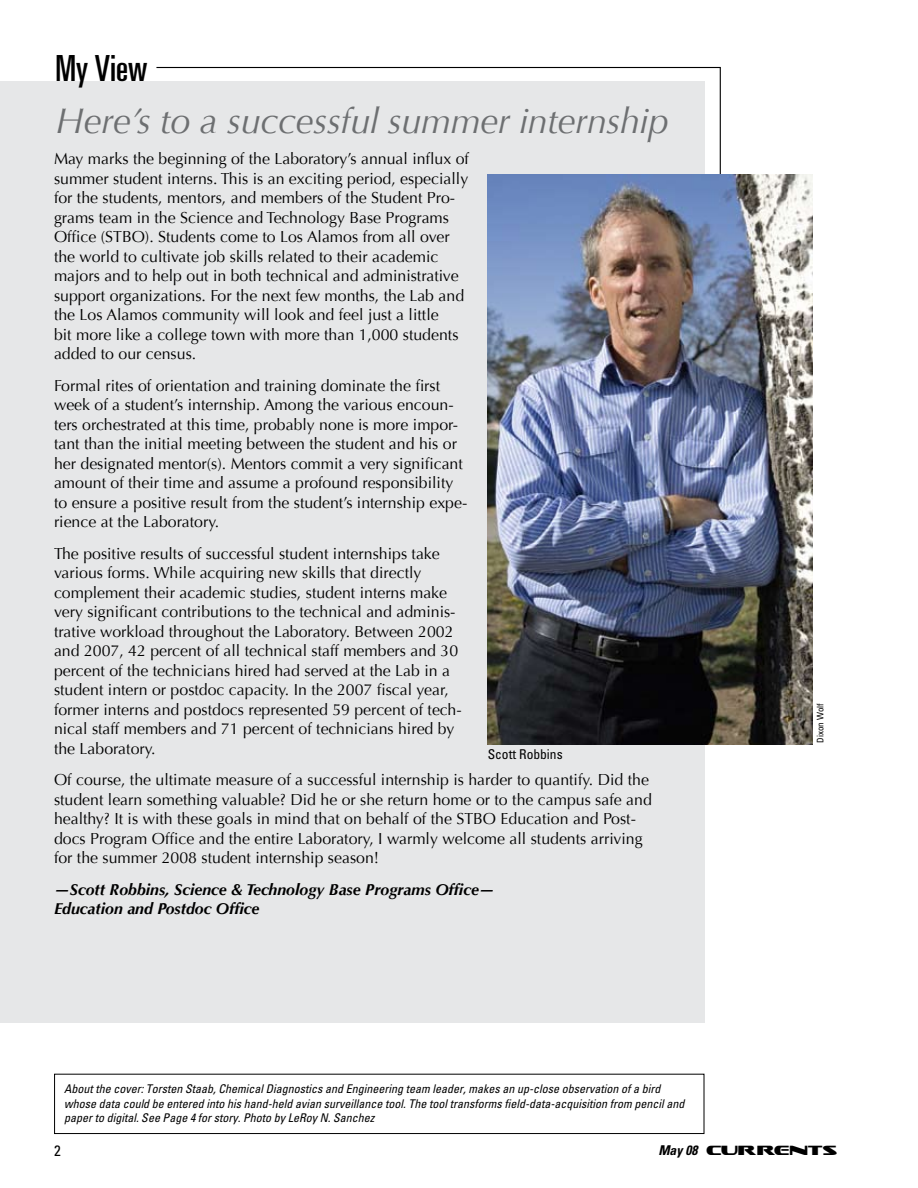
<style>
.page{position:relative;width:918px;height:1188px;background:#fff}
.page>*{position:absolute;margin:0;border:0;box-sizing:border-box;transform-origin:0 0}
.t1{font:italic 36px "Optima";letter-spacing:-.01em;color:#6d6f71}
.t2{font:ultra-condensed 36px "Univers";color:#000}
.t3{font:15.9px/19.5px "Optima";color:#000}
.t4{font:italic 700 15.9px/19.5px "Optima";color:#000}
.t5{font:condensed 15px "Univers";color:#000}
.t6{font:13.5px "Sofachrome";color:#000}
.t7{font:condensed 13.5px "Univers";color:#000}
.t8{font:italic condensed 12px/14.4px "Univers";color:#000}
.t9{font:condensed 9px "Univers";color:#000}
.s1{font-family:"Univers";font-weight:700;font-style:italic;font-stretch:condensed}
</style>
<div class="page">
<div style="left:0;top:81px;width:704px;height:942px;background:#e6e7e8"></div>
<svg style="left:156px;top:66px;width:565px;height:666px"></svg>
<div style="left:54px;top:1074px;width:650px;height:60px;border:1px solid #000"></div>
<img style="left:488px;top:174px;width:325px;height:570px">
<h1 class="t2" style="left:56px;top:48px;width:94px">My View</h1>
<h1 class="t1" style="left:56px;top:99px;width:615px">Here’s to a successful summer internship</h1>
<p class="t3" style="left:54px;top:150px;width:416px">May marks the beginning of the Laboratory’s annual influx of summer student interns. This is an exciting period, especially for the students, mentors, and members of the Student Pro&shy;grams team in the Science and Technology Base Programs Office (STBO). Students come to Los Alamos from all over the world to cultivate job skills related to their academic majors and to help out in both technical and administrative support organizations. For the next few months, the Lab and the Los Alamos community will look and feel just a little<br>bit more like a college town with more than 1,000 students added to our census.</p>
<p class="t3" style="left:54px;top:376px;width:415px">Formal rites of orientation and training dominate the first week of a student’s internship. Among the various encoun&shy;ters orchestrated at this time, probably none is more impor&shy;tant than the initial meeting between the student and his or her designated mentor(s). Mentors commit a very significant amount of their time and assume a profound responsibility to ensure a positive result from the student’s internship expe&shy;rience at the Laboratory.</p>
<p class="t3" style="left:54px;top:544px;width:409px">The positive results of successful student internships take various forms. While acquiring new skills that directly complement their academic studies, student interns make very significant contributions to the technical and adminis&shy;trative workload throughout the Laboratory. Between 2002 and 2007, 42 percent of all technical staff members and 30 percent of the technicians hired had served at the Lab in a student intern or postdoc capacity. In the 2007 fiscal year, former interns and postdocs represented 59 percent of tech&shy;nical staff members and 71 percent of technicians hired by the Laboratory.</p>
<p class="t3" style="left:54px;top:770px;width:599px">Of course, the ultimate measure of a successful internship is harder to quantify. Did the student learn something valuable? Did he or she return home or to the campus safe and healthy? It is with these goals in mind that on behalf of the STBO Education and Post&shy;docs Program Office and the entire Laboratory, I warmly welcome all students arriving for the summer 2008 student internship season!</p>
<p class="t4" style="left:54px;top:880px;width:442px">—Scott Robbins, Science &amp; Technology Base Programs Office—<br>Education and Postdoc Office</p>
<p class="t7" style="left:488px;top:746px;width:77px">Scott Robbins</p>
<p class="t8" style="left:64px;top:1082px;width:622px">About the cover: Torsten Staab, Chemical Diagnostics and Engineering team leader, makes an up-close observation of a bird whose data could be entered into his hand-held avian surveillance tool. The tool transforms field-data-acquisition from pencil and paper to digital. See Page 4 for story. Photo by LeRoy N. Sanchez</p>
<p class="t9" style="left:815px;top:743px;width:41px;rotate:-90deg">Dixon Wolf</p>
<p class="t5" style="left:54px;top:1141px;width:8px">2</p>
<p class="t6" style="left:658px;top:1143px;width:180px"><span class="s1">May 08</span> CURRENTS</p>
</div>
